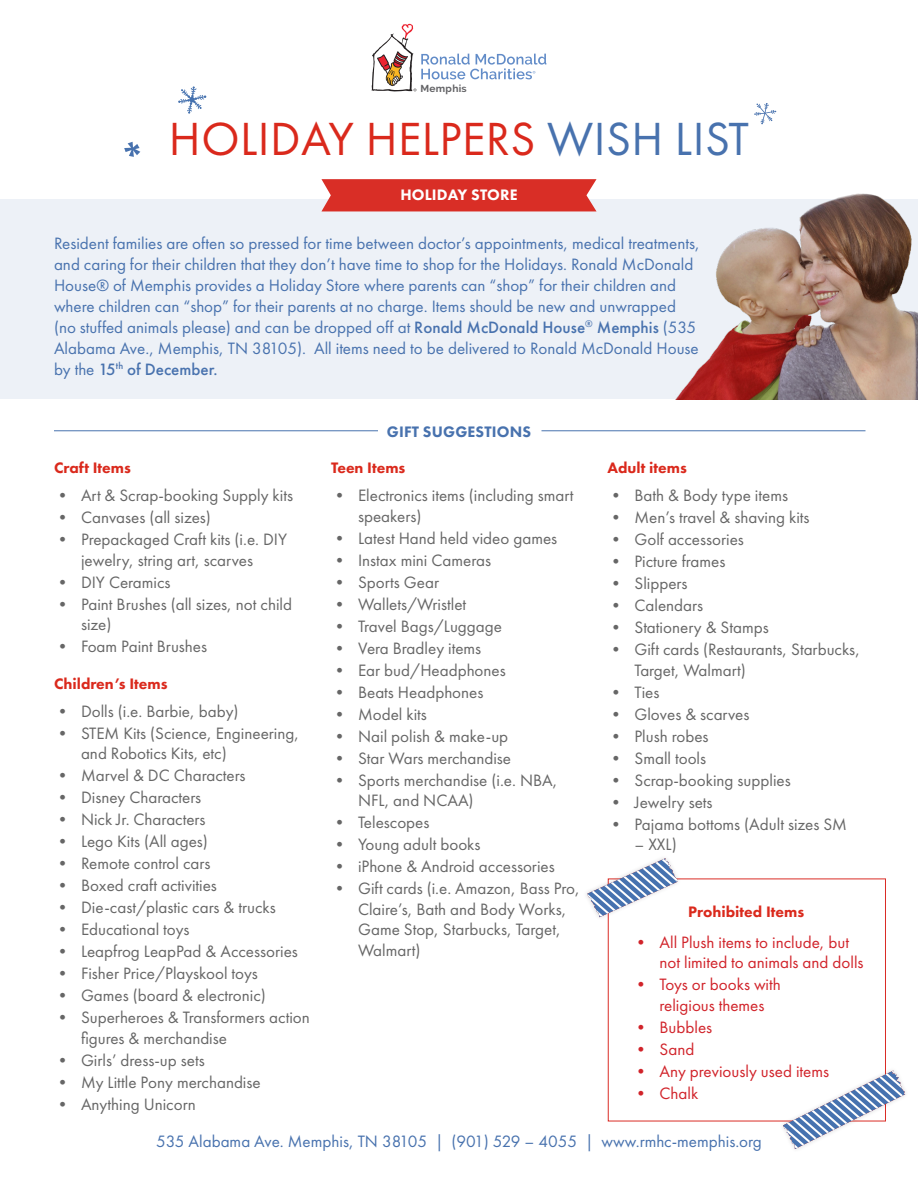
<style>
.page{position:relative;width:918px;height:1188px;background:#fff}
.page>*{position:absolute;margin:0;border:0;box-sizing:border-box;transform-origin:0 0}
.t1{font:48.15px "Futura PT";letter-spacing:.01em;color:#da291c}
.t2{font:17.1px/20.5px "Futura PT";color:#666}
.t3{font:17.1px/21px "Futura PT";color:#4872ae}
.t4{font:17.1px/20.5px "Futura PT";color:#d1232a}
.t5{font:800 15.75px "Futura PT";color:#da291c}
.t6{font:800 15.75px "Futura PT";letter-spacing:.01em;color:#4872ae}
.t7{font:800 15.75px "Futura PT";letter-spacing:.01em;color:#fff}
.t8{font:700 10.2px "Raleway";letter-spacing:.025em;color:#636366}
.s1{color:#4872ae}
.s2{font-weight:500}
</style>
<div class="page">
<div style="left:0;top:199px;width:918px;height:200px;background:#edf1f7"></div>
<svg style="left:372px;top:24px;width:174px;height:68px"></svg>
<svg style="left:321px;top:179px;width:276px;height:32px;background:#da362f"></svg>
<hr style="left:54px;top:430px;width:324px;height:1px;background:#4872ae">
<hr style="left:542px;top:430px;width:324px;height:1px;background:#4872ae">
<div style="left:608px;top:879px;width:278px;height:242px;border:1px solid #da2c26"></div>
<div style="left:583px;top:854px;width:99px;height:68px;background:#fff"></div>
<svg style="left:587px;top:858px;width:91px;height:59px"></svg>
<div style="left:779px;top:1066px;width:130px;height:87px;background:#fff"></div>
<svg style="left:783px;top:1070px;width:122px;height:79px"></svg>
<img style="left:676px;top:193px;width:242px;height:206px">
<svg style="left:754px;top:103px;width:22px;height:21px"></svg>
<svg style="left:124px;top:142px;width:16px;height:15px"></svg>
<svg style="left:178px;top:86px;width:28px;height:28px"></svg>
<p class="t8" style="left:421px;top:82px;width:48px">Memphis</p>
<p class="t1" style="left:169px;top:110px;width:582px">HOLIDAY HELPERS <span class="s1">WISH LIST</span></p>
<p class="t7" style="left:400px;top:185px;width:119px">HOLIDAY STORE</p>
<p class="t3" style="left:54px;top:232px;width:647px">Resident families are often so pressed for time between doctor’s appointments, medical treatments, and caring for their children that they don’t have time to shop for the Holidays. Ronald McDonald House® of Memphis provides a Holiday Store where parents can “shop” for their children and where children can “shop” for their parents at no charge. Items should be new and unwrapped (no stuffed animals please) and can be dropped off at <span class="s2">Ronald McDonald House</span><sup>®</sup> <span class="s2">Memphis</span> (535<br>Alabama Ave., Memphis, TN 38105). All items need to be delivered to Ronald McDonald House by the <span class="s2">15</span><sup>th</sup> <span class="s2">of December.</span></p>
<p class="t5" style="left:54px;top:458px;width:79px">Craft Items</p>
<p class="t2" style="left:54px;top:485px;width:241px">• Art &amp; Scrap-booking Supply kits</p>
<p class="t2" style="left:54px;top:507px;width:159px">• Canvases (all sizes)</p>
<p class="t2" style="left:54px;top:529px;width:235px;text-align:center">• Prepackaged Craft kits (i.e. DIY jewelry, string art, scarves</p>
<p class="t2" style="left:54px;top:572px;width:118px">• DIY Ceramics</p>
<p class="t2" style="left:81px;top:594px;width:213px;text-indent:-27px">• Paint Brushes (all sizes, not child size)</p>
<p class="t2" style="left:54px;top:636px;width:155px">• Foam Paint Brushes</p>
<p class="t5" style="left:54px;top:674px;width:115px">Children’s Items</p>
<p class="t2" style="left:54px;top:701px;width:186px">• Dolls (i.e. Barbie, baby)</p>
<p class="t2" style="left:81px;top:723px;width:220px;text-indent:-27px">• STEM Kits (Science, Engineering, and Robotics Kits, etc)</p>
<p class="t2" style="left:54px;top:765px;width:193px">• Marvel &amp; DC Characters</p>
<p class="t2" style="left:54px;top:787px;width:149px">• Disney Characters</p>
<p class="t2" style="left:54px;top:809px;width:153px">• Nick Jr. Characters</p>
<p class="t2" style="left:54px;top:831px;width:156px">• Lego Kits (All ages)</p>
<p class="t2" style="left:54px;top:853px;width:158px">• Remote control cars</p>
<p class="t2" style="left:54px;top:875px;width:164px">• Boxed craft activities</p>
<p class="t2" style="left:54px;top:897px;width:223px">• Die-cast/plastic cars &amp; trucks</p>
<p class="t2" style="left:54px;top:919px;width:137px">• Educational toys</p>
<p class="t2" style="left:54px;top:941px;width:245px">• Leapfrog LeapPad &amp; Accessories</p>
<p class="t2" style="left:54px;top:963px;width:205px">• Fisher Price/Playskool toys</p>
<p class="t2" style="left:54px;top:985px;width:213px">• Games (board &amp; electronic)</p>
<p class="t2" style="left:81px;top:1007px;width:230px;text-indent:-27px">• Superheroes &amp; Transformers action figures &amp; merchandise</p>
<p class="t2" style="left:54px;top:1050px;width:152px">• Girls’ dress-up sets</p>
<p class="t2" style="left:54px;top:1072px;width:208px">• My Little Pony merchandise</p>
<p class="t2" style="left:54px;top:1094px;width:143px">• Anything Unicorn</p>
<p class="t6" style="left:387px;top:422px;width:146px">GIFT SUGGESTIONS</p>
<p class="t5" style="left:331px;top:458px;width:76px">Teen Items</p>
<p class="t2" style="left:358px;top:485px;width:217px;text-indent:-27px">• Electronics items (including smart speakers)</p>
<p class="t2" style="left:331px;top:528px;width:228px">• Latest Hand held video games</p>
<p class="t2" style="left:331px;top:550px;width:161px">• Instax mini Cameras</p>
<p class="t2" style="left:331px;top:572px;width:109px">• Sports Gear</p>
<p class="t2" style="left:331px;top:594px;width:137px">• Wallets/Wristlet</p>
<p class="t2" style="left:331px;top:616px;width:173px">• Travel Bags/Luggage</p>
<p class="t2" style="left:331px;top:638px;width:152px">• Vera Bradley items</p>
<p class="t2" style="left:331px;top:660px;width:176px">• Ear bud/Headphones</p>
<p class="t2" style="left:331px;top:682px;width:154px">• Beats Headphones</p>
<p class="t2" style="left:331px;top:704px;width:97px">• Model kits</p>
<p class="t2" style="left:331px;top:726px;width:179px">• Nail polish &amp; make-up</p>
<p class="t2" style="left:331px;top:748px;width:182px">• Star Wars merchandise</p>
<p class="t2" style="left:358px;top:770px;width:201px;text-indent:-27px">• Sports merchandise (i.e. NBA,<br>NFL, and NCAA)</p>
<p class="t2" style="left:331px;top:812px;width:100px">• Telescopes</p>
<p class="t2" style="left:331px;top:834px;width:151px">• Young adult books</p>
<p class="t2" style="left:331px;top:856px;width:225px">• iPhone &amp; Android accessories</p>
<p class="t2" style="left:358px;top:878px;width:223px;text-indent:-27px">• Gift cards (i.e. Amazon, Bass Pro,<br>Claire’s, Bath and Body Works,<br>Game Stop, Starbucks, Target,<br>Walmart)</p>
<p class="t5" style="left:608px;top:458px;width:81px">Adult items</p>
<p class="t2" style="left:608px;top:485px;width:182px">• Bath &amp; Body type items</p>
<p class="t2" style="left:608px;top:507px;width:204px">• Men’s travel &amp; shaving kits</p>
<p class="t2" style="left:608px;top:529px;width:138px">• Golf accessories</p>
<p class="t2" style="left:608px;top:551px;width:119px">• Picture frames</p>
<p class="t2" style="left:608px;top:573px;width:81px">• Slippers</p>
<p class="t2" style="left:608px;top:595px;width:97px">• Calendars</p>
<p class="t2" style="left:608px;top:617px;width:163px">• Stationery &amp; Stamps</p>
<p class="t2" style="left:634px;top:639px;width:227px;text-indent:-27px">• Gift cards (Restaurants, Starbucks,<br>Target, Walmart)</p>
<p class="t2" style="left:608px;top:682px;width:54px">• Ties</p>
<p class="t2" style="left:608px;top:704px;width:144px">• Gloves &amp; scarves</p>
<p class="t2" style="left:608px;top:726px;width:103px">• Plush robes</p>
<p class="t2" style="left:608px;top:748px;width:100px">• Small tools</p>
<p class="t2" style="left:608px;top:770px;width:185px">• Scrap-booking supplies</p>
<p class="t2" style="left:608px;top:792px;width:107px">• Jewelry sets</p>
<p class="t2" style="left:608px;top:814px;width:241px">• Pajama bottoms (Adult sizes SM</p>
<p class="t2" style="left:634px;top:834px;width:44px">– XXL)</p>
<p class="t5" style="left:688px;top:902px;width:118px">Prohibited Items</p>
<p class="t4" style="left:660px;top:932px;width:206px;text-indent:-27px">• All Plush items to include, but not limited to animals and dolls</p>
<p class="t4" style="left:660px;top:974px;width:123px;text-indent:-27px">• Toys or books with religious themes</p>
<p class="t4" style="left:633px;top:1017px;width:81px">• Bubbles</p>
<p class="t4" style="left:633px;top:1039px;width:63px">• Sand</p>
<p class="t4" style="left:633px;top:1061px;width:198px">• Any previously used items</p>
<p class="t4" style="left:633px;top:1083px;width:67px">• Chalk</p>
<p class="t3" style="left:156px;top:1131px;width:607px">535 Alabama Ave. Memphis, TN 38105 | (901) 529 – 4055 | www.rmhc-memphis.org</p>
</div>
